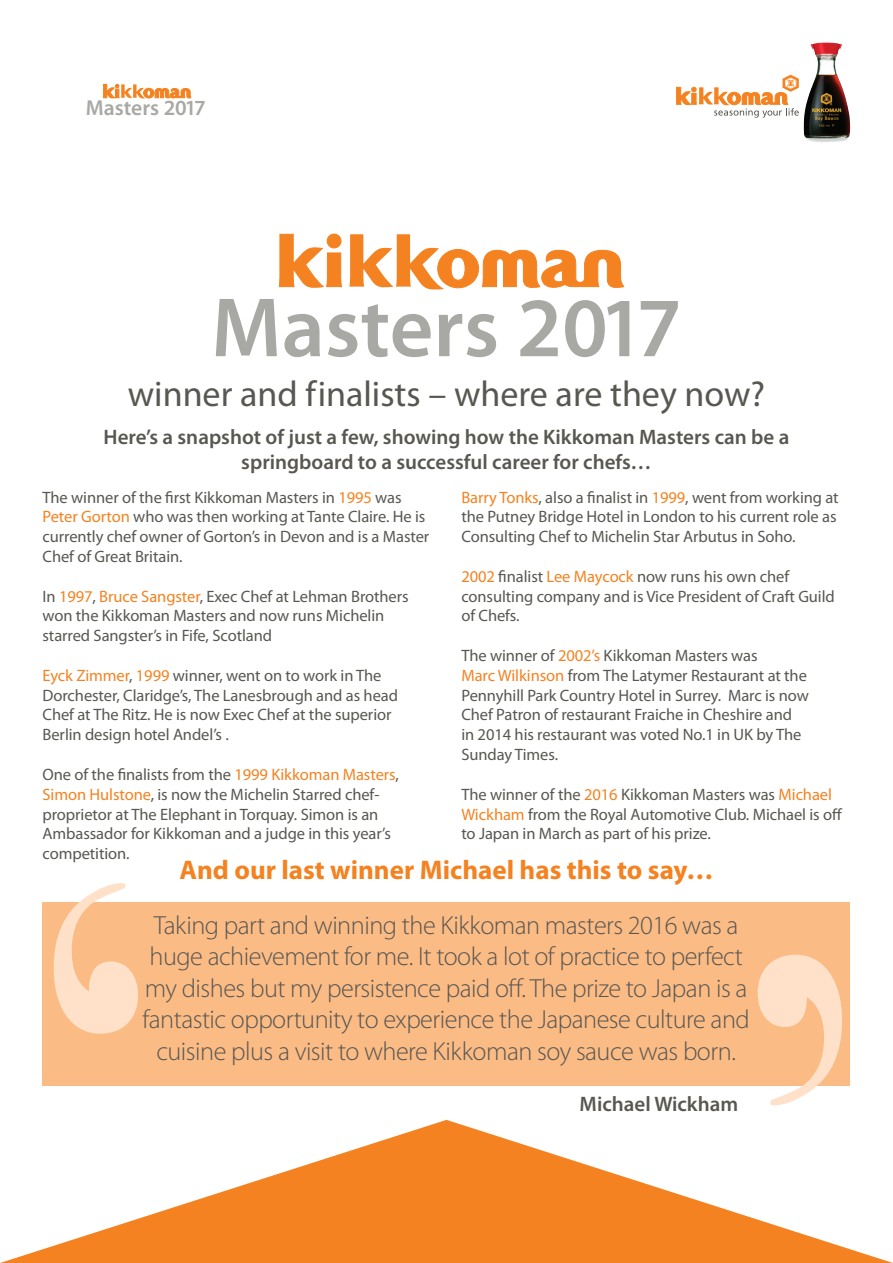
<style>
.page{position:relative;width:893px;height:1263px;background:#fff}
.page>*{position:absolute;margin:0;border:0;box-sizing:border-box;transform-origin:0 0}
.t1{font:700 522.9px "Bodoni Svty Two OSITCTT";color:#fee1c8;scale:.84 1}
.t2{font:600 84.9px "Myriad Pro";color:#a8a8a5}
.t3{font:36px "Myriad Pro";color:#585752}
.t4{font:700 27px "Myriad Pro";color:#f58220}
.t5{font:300 26.25px/31.5px "Myriad Pro";letter-spacing:-.02em;color:#585752;text-align:center}
.t6{font:600 21.6px "Myriad Pro";color:#a8a8a5}
.t7{font:600 21px/25.2px "Myriad Pro";color:#585752;text-align:center}
.t8{font:16.5px/19.8px "Myriad Pro";letter-spacing:-.005em;color:#585752}
.s1{color:#f58220}
</style>
<div class="page">
<div style="left:43px;top:902px;width:807px;height:184px;background:#fbbb85"></div>
<svg style="left:0;top:1120px;width:893px;height:143px"></svg>
<svg style="left:790px;top:72px;width:60px;height:60px"></svg>
<img style="left:804px;top:126px;width:46px;height:16px">
<svg style="left:676px;top:75px;width:123px;height:43px"></svg>
<img style="left:810px;top:43px;width:32px;height:29px">
<svg style="left:279px;top:233px;width:346px;height:57px"></svg>
<svg style="left:103px;top:83px;width:88px;height:16px"></svg>
<h3 class="t6" style="left:86px;top:100px;width:121px">Masters 2017</h3>
<h2 class="t2" style="left:211px;top:296px;width:472px">Masters 2017</h2>
<h3 class="t3" style="left:128px;top:381px;width:639px">winner and finalists – where are they now?</h3>
<p class="t7" style="left:104px;top:426px;width:687px">Here’s a snapshot of just a few, showing how the Kikkoman Masters can be a springboard to a successful career for chefs…</p>
<p class="t8" style="left:43px;top:488px;width:388px">The winner of the first Kikkoman Masters in <span class="s1">1995</span> was <span class="s1">Peter Gorton</span> who was then working at Tante Claire. He is currently chef owner of Gorton’s in Devon and is a Master Chef of Great Britain.</p>
<p class="t8" style="left:43px;top:587px;width:368px">In <span class="s1">1997</span>, <span class="s1">Bruce Sangster</span>, Exec Chef at Lehman Brothers won the Kikkoman Masters and now runs Michelin starred Sangster’s in Fife, Scotland</p>
<p class="t8" style="left:43px;top:667px;width:357px"><span class="s1">Eyck Zimmer</span>, <span class="s1">1999</span> winner, went on to work in The Dorchester, Claridge’s, The Lanesbrough and as head Chef at The Ritz. He is now Exec Chef at the superior Berlin design hotel Andel’s .</p>
<p class="t8" style="left:43px;top:766px;width:358px">One of the finalists from the <span class="s1">1999 Kikkoman Masters</span>, <span class="s1">Simon Hulstone</span>, is now the Michelin Starred chef&shy;proprietor at The Elephant in Torquay. Simon is an Ambassador for Kikkoman and a judge in this year’s competition.</p>
<p class="t8" style="left:461px;top:488px;width:379px"><span class="s1">Barry Tonks</span>, also a finalist in <span class="s1">1999</span>, went from working at the Putney Bridge Hotel in London to his current role as<br>Consulting Chef to Michelin Star Arbutus in Soho.</p>
<p class="t8" style="left:461px;top:568px;width:375px"><span class="s1">2002</span> finalist <span class="s1">Lee Maycock</span> now runs his own chef consulting company and is Vice President of Craft Guild of Chefs.</p>
<p class="t8" style="left:461px;top:647px;width:349px">The winner of <span class="s1">2002’s</span> Kikkoman Masters was<br><span class="s1">Marc Wilkinson</span> from The Latymer Restaurant at the Pennyhill Park Country Hotel in Surrey. Marc is now Chef Patron of restaurant Fraiche in Cheshire and in 2014 his restaurant was voted No.1 in UK by The Sunday Times.</p>
<p class="t8" style="left:461px;top:785px;width:382px">The winner of the <span class="s1">2016</span> Kikkoman Masters was <span class="s1">Michael<br>Wickham</span> from the Royal Automotive Club. Michael is off to Japan in March as part of his prize.</p>
<h3 class="t4" style="left:180px;top:859px;width:535px">And our last winner Michael has this to say…</h3>
<h1 class="t1" style="left:26px;top:766px;width:171px">‘</h1>
<p class="t5" style="left:142px;top:911px;width:609px">Taking part and winning the Kikkoman masters 2016 was a huge achievement for me. It took a lot of practice to perfect my dishes but my persistence paid off. The prize to Japan is a fantastic opportunity to experience the Japanese culture and cuisine plus a visit to where Kikkoman soy sauce was born.</p>
<h1 class="t1" style="left:870px;top:1222px;width:171px;rotate:-180deg">‘</h1>
<p class="t7" style="left:579px;top:1093px;width:160px">Michael Wickham</p>
</div>
